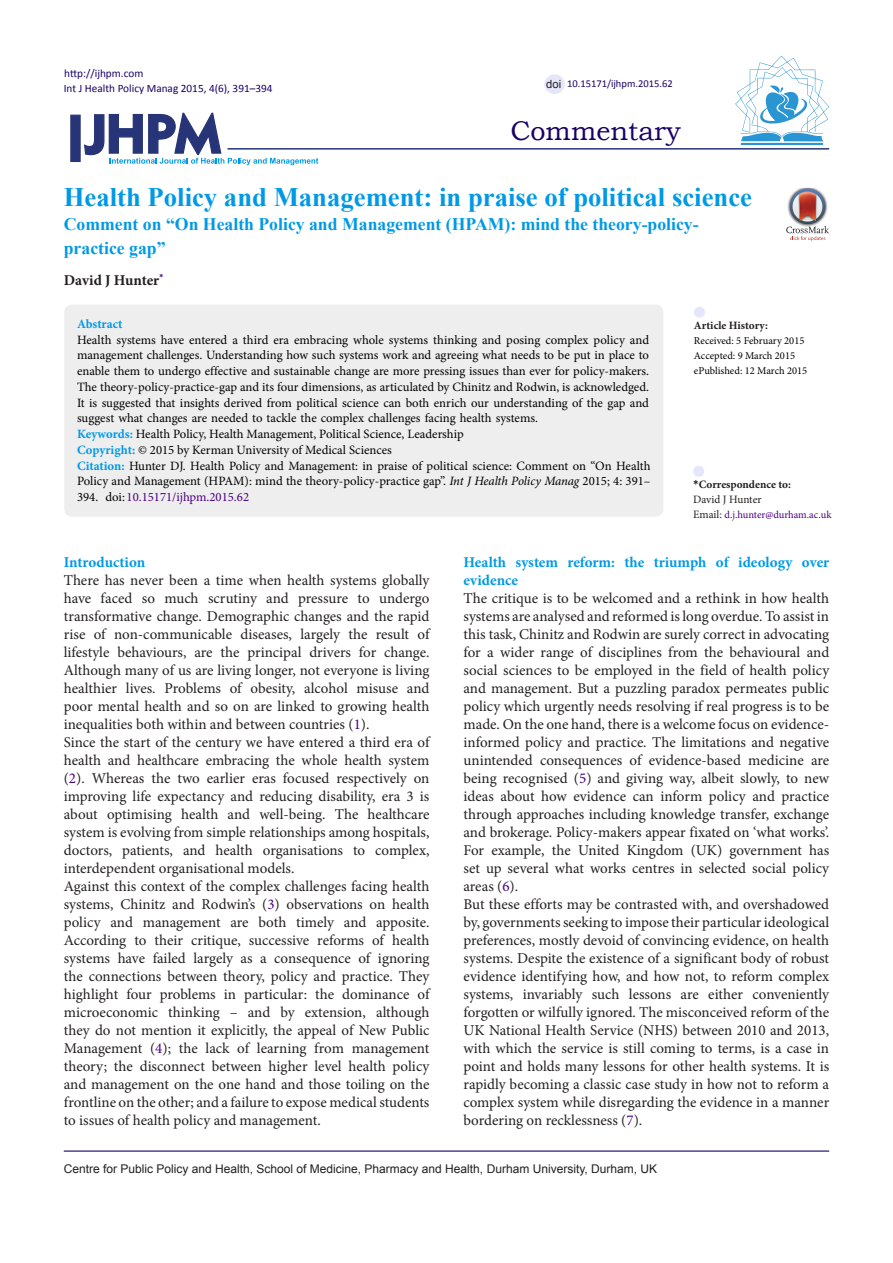
<style>
.page{position:relative;width:893px;height:1263px;background:#fff}
.page>*{position:absolute;margin:0;border:0;box-sizing:border-box;transform-origin:0 0}
.t1{font:27px "Bookman Old Style";color:#190066}
.Default{font:700 26.7px "Times New Roman";color:#0099e5}
.Default-2{font:700 17.7px/24px "Times New Roman";color:#0099e5}
.t2{font:15px/18px "Minion Pro";color:#231f20;text-align:justify}
.t3{font:700 15px/18px "Minion Pro";letter-spacing:-.005em;color:#0099e5}
.Default-3{font:700 15px "Minion Pro";letter-spacing:-.005em;color:#221e1f}
.Default-4{font:12.75px/15.8px "Minion Pro";color:#000;text-align:justify}
.Default-5{font:700 12.75px "Minion Pro";color:#0099e5}
.t4{font:12px "Arial";color:#231f20}
.t5{font:11.25px "Calibri";color:#190066}
.t6{font:700 11.25px "Minion Pro";color:#231f20}
.t7{font:11.25px "Minion Pro";color:#231f20}
.t8{font:11.25px "Arial";color:#231f20}
.t9{font:10.5px "Minion Pro";color:#000}
.t10{font:10.5px "Minion Pro";letter-spacing:-.005em;color:#4b0082}
.t11{font:10.5px "Calibri";color:#190066}
.s1{font-weight:700;color:#0099e5}
.s2{font-style:italic}
.s3{color:#4b0082}
.s4{font-family:"Calibri"}
.s5{font-size:11.25px;color:#231f20}
</style>
<div class="page">
<svg style="left:84px;top:112px;width:234px;height:53px"></svg>
<div style="left:70px;top:115px;width:11px;height:47px;background:#273578;border:1px solid #273578"></div>
<hr style="left:227px;top:148px;width:602px;height:2px;background:#273578">
<div style="left:64px;top:305px;width:599px;height:212px;background:#eee;border-radius:8px"></div>
<div style="left:693px;top:466px;width:11px;height:11px;background:#e6e6fa;border-radius:50%"></div>
<div style="left:694px;top:307px;width:11px;height:11px;background:#e6e6fa;border-radius:50%"></div>
<hr style="left:64px;top:1150px;width:765px;height:1px;background:#190066">
<hr style="left:741px;top:143px;width:82px;height:2px;background:#2995d2">
<svg style="left:735px;top:56px;width:94px;height:85px"></svg>
<div style="left:544px;top:74px;width:21px;height:20px;background:#e6e6fa;border-radius:50%"></div>
<img style="left:798px;top:188px;width:18px;height:1px">
<svg style="left:786px;top:189px;width:43px;height:52px"></svg>
<p class="t5" style="left:64px;top:66px;width:81px">http://ijhpm.com</p>
<p class="t5" style="left:64px;top:81px;width:210px">Int J Health Policy Manag 2015, 4(6), 391–394</p>
<p class="t8" style="left:546px;top:76px;width:17px">doi</p>
<p class="t11" style="left:567px;top:77px;width:107px">10.15171/ijhpm.2015.62</p>
<p class="t1" style="left:510px;top:113px;width:172px">Commentary</p>
<p class="Default" style="left:64px;top:178px;width:690px">Health Policy and Management: in praise of political science</p>
<p class="Default-2" style="left:64px;top:211px;width:636px">Comment on “On Health Policy and Management (HPAM): mind the theory-policy&shy;practice gap”</p>
<p class="Default-3" style="left:64px;top:269px;width:101px">David J Hunter<sup>*</sup></p>
<p class="Default-5" style="left:77px;top:315px;width:47px">Abstract</p>
<p class="Default-4" style="left:77px;top:332px;width:574px">Health systems have entered a third era embracing whole systems thinking and posing complex policy and management challenges. Understanding how such systems work and agreeing what needs to be put in place to enable them to undergo effective and sustainable change are more pressing issues than ever for policy-makers.<br>The theory-policy-practice-gap and its four dimensions, as articulated by Chinitz and Rodwin, is acknowledged.<br>It is suggested that insights derived from political science can both enrich our understanding of the gap and suggest what changes are needed to tackle the complex challenges facing health systems.</p>
<p class="Default-4" style="left:77px;top:426px;width:388px"><span class="s1">Keywords:</span> Health Policy, Health Management, Political Science, Leadership</p>
<p class="Default-4" style="left:77px;top:442px;width:316px"><span class="s1">Copyright:</span> © 2015 by Kerman University of Medical Sciences</p>
<p class="Default-4" style="left:77px;top:458px;width:575px"><span class="s1">Citation:</span> Hunter DJ. Health Policy and Management: in praise of political science: Comment on “On Health Policy and Management (HPAM): mind the theory-policy-practice gap”. <span class="s2">Int J Health Policy Manag</span> 2015; 4: 391– 394. doi: <span class="s3">10.15171/ijhpm.2015.62</span></p>
<p class="t6" style="left:694px;top:317px;width:76px">Article History:</p>
<p class="t9" style="left:694px;top:333px;width:112px">Received: 5 February 2015</p>
<p class="t9" style="left:694px;top:348px;width:103px">Accepted: 9 March 2015</p>
<p class="t9" style="left:694px;top:363px;width:115px">ePublished: 12 March 2015</p>
<p class="t6" style="left:693px;top:476px;width:99px"><span class="s4">*</span>Correspondence to:</p>
<p class="t7" style="left:693px;top:492px;width:70px">David J Hunter</p>
<p class="t10" style="left:693px;top:508px;width:140px"><span class="s5">Email:</span> d.j.hunter@durham.ac.uk</p>
<p class="t3" style="left:64px;top:553px;width:83px">Introduction</p>
<p class="t2" style="left:64px;top:571px;width:367px">There has never been a time when health systems globally have faced so much scrutiny and pressure to undergo transformative change. Demographic changes and the rapid rise of non-communicable diseases, largely the result of lifestyle behaviours, are the principal drivers for change.<br>Although many of us are living longer, not everyone is living healthier lives. Problems of obesity, alcohol misuse and poor mental health and so on are linked to growing health inequalities both within and between countries (<span class="s3">1</span>).</p>
<p class="t2" style="left:64px;top:733px;width:367px">Since the start of the century we have entered a third era of health and healthcare embracing the whole health system (<span class="s3">2</span>). Whereas the two earlier eras focused respectively on improving life expectancy and reducing disability, era 3 is about optimising health and well-being. The healthcare system is evolving from simple relationships among hospitals, doctors, patients, and health organisations to complex, interdependent organisational models.</p>
<p class="t2" style="left:64px;top:877px;width:367px">Against this context of the complex challenges facing health systems, Chinitz and Rodwin’s (<span class="s3">3</span>) observations on health policy and management are both timely and apposite.<br>According to their critique, successive reforms of health systems have failed largely as a consequence of ignoring the connections between theory, policy and practice. They highlight four problems in particular: the dominance of microeconomic thinking – and by extension, although they do not mention it explicitly, the appeal of New Public Management (<span class="s3">4</span>); the lack of learning from management theory; the disconnect between higher level health policy and management on the one hand and those toiling on the frontline on the other; and a failure to expose medical students to issues of health policy and management.</p>
<p class="t3" style="left:463px;top:553px;width:367px">Health system reform: the triumph of ideology over evidence</p>
<p class="t2" style="left:463px;top:589px;width:367px">The critique is to be welcomed and a rethink in how health systems are analysed and reformed is long overdue. To assist in this task, Chinitz and Rodwin are surely correct in advocating for a wider range of disciplines from the behavioural and social sciences to be employed in the field of health policy and management. But a puzzling paradox permeates public policy which urgently needs resolving if real progress is to be made. On the one hand, there is a welcome focus on evidence&shy;informed policy and practice. The limitations and negative unintended consequences of evidence-based medicine are being recognised (<span class="s3">5</span>) and giving way, albeit slowly, to new ideas about how evidence can inform policy and practice through approaches including knowledge transfer, exchange and brokerage. Policy-makers appear fixated on ‘what works’.<br>For example, the United Kingdom (UK) government has set up several what works centres in selected social policy areas (<span class="s3">6</span>).</p>
<p class="t2" style="left:463px;top:895px;width:367px">But these efforts may be contrasted with, and overshadowed by, governments seeking to impose their particular ideological preferences, mostly devoid of convincing evidence, on health systems. Despite the existence of a significant body of robust evidence identifying how, and how not, to reform complex systems, invariably such lessons are either conveniently forgotten or wilfully ignored. The misconceived reform of the UK National Health Service (NHS) between 2010 and 2013, with which the service is still coming to terms, is a case in point and holds many lessons for other health systems. It is rapidly becoming a classic case study in how not to reform a complex system while disregarding the evidence in a manner bordering on recklessness (<span class="s3">7</span>).</p>
<p class="t4" style="left:64px;top:1160px;width:595px">Centre for Public Policy and Health, School of Medicine, Pharmacy and Health, Durham University, Durham, UK</p>
</div>
